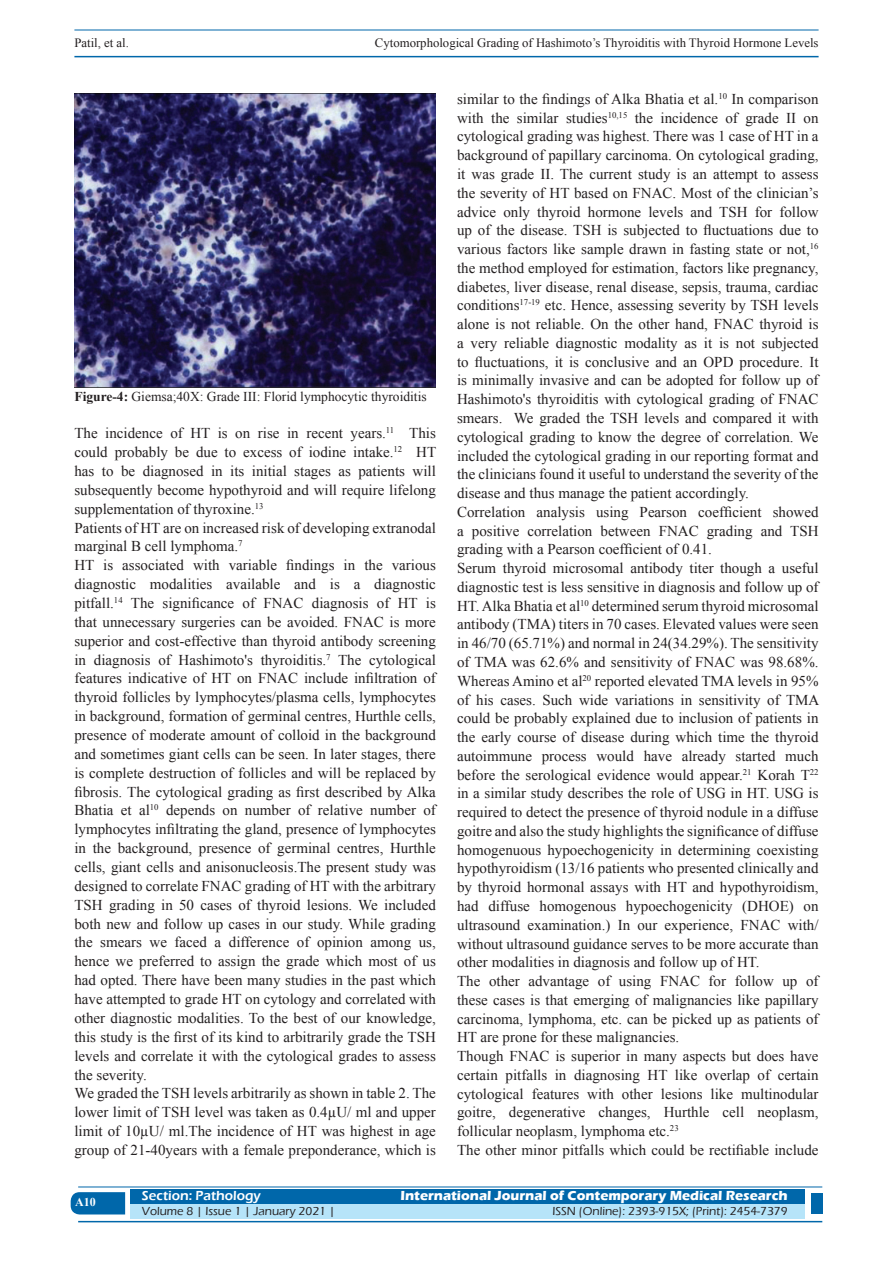
<style>
.page{position:relative;width:893px;height:1263px;background:#fff}
.page>*{position:absolute;margin:0;border:0;box-sizing:border-box;transform-origin:0 0}
.TX_New{font:15px/18.8px "Times New Roman";color:#231f20;text-align:justify}
.Legend{font:13.5px "Times New Roman";color:#231f20}
.t1{font:700 13.5px "Eras ITC";color:#fff}
.t2{font:600 13.5px "Eras ITC";color:#fff}
.t3{font:12.75px "Times New Roman";color:#231f20}
.t4{font:500 12px "Eras ITC";color:#231f20}
.t5{font:700 12px "Times New Roman";color:#fff}
.s1{font-weight:700}
</style>
<div class="page">
<hr style="left:74px;top:30px;width:745px;height:1px;background:#0067aa">
<hr style="left:74px;top:56px;width:745px;height:1px;background:#0067aa">
<svg style="left:71px;top:1192px;width:54px;height:22px"></svg>
<div style="left:130px;top:1189px;width:674px;height:15px;background:#0067aa"></div>
<div style="left:130px;top:1204px;width:674px;height:15px;background:#b6e4f9"></div>
<hr style="left:78px;top:1186px;width:744px;height:1px;background:#0067aa">
<hr style="left:78px;top:1221px;width:744px;height:1px;background:#0067aa">
<div style="left:811px;top:1193px;width:11px;height:21px;background:#0067aa"></div>
<img style="left:74px;top:94px;width:362px;height:293px">
<p class="t3" style="left:74px;top:35px;width:56px">Patil, et al.</p>
<p class="t3" style="left:375px;top:35px;width:445px">Cytomorphological Grading of Hashimoto’s Thyroiditis with Thyroid Hormone Levels</p>
<p class="Legend" style="left:74px;top:388px;width:354px"><span class="s1">Figure-4:</span> Giemsa;40X: Grade III: Florid lymphocytic thyroiditis</p>
<p class="TX_New" style="left:74px;top:423px;width:363px">The incidence of HT is on rise in recent years.<sup>11</sup> This could probably be due to excess of iodine intake.<sup>12</sup> HT has to be diagnosed in its initial stages as patients will subsequently become hypothyroid and will require lifelong supplementation of thyroxine.<sup>13</sup></p>
<p class="TX_New" style="left:74px;top:518px;width:363px">Patients of HT are on increased risk of developing extranodal marginal B cell lymphoma.<sup>7</sup></p>
<p class="TX_New" style="left:74px;top:555px;width:363px">HT is associated with variable findings in the various diagnostic modalities available and is a diagnostic pitfall.<sup>14</sup> The significance of FNAC diagnosis of HT is that unnecessary surgeries can be avoided. FNAC is more superior and cost-effective than thyroid antibody screening in diagnosis of Hashimoto's thyroiditis.<sup>7</sup> The cytological features indicative of HT on FNAC include infiltration of thyroid follicles by lymphocytes/plasma cells, lymphocytes in background, formation of germinal centres, Hurthle cells, presence of moderate amount of colloid in the background and sometimes giant cells can be seen. In later stages, there is complete destruction of follicles and will be replaced by fibrosis. The cytological grading as first described by Alka Bhatia et al<sup>10</sup> depends on number of relative number of lymphocytes infiltrating the gland, presence of lymphocytes in the background, presence of germinal centres, Hurthle cells, giant cells and anisonucleosis.The present study was designed to correlate FNAC grading of HT with the arbitrary TSH grading in 50 cases of thyroid lesions. We included both new and follow up cases in our study. While grading the smears we faced a difference of opinion among us, hence we preferred to assign the grade which most of us had opted. There have been many studies in the past which have attempted to grade HT on cytology and correlated with other diagnostic modalities. To the best of our knowledge, this study is the first of its kind to arbitrarily grade the TSH levels and correlate it with the cytological grades to assess the severity.</p>
<p class="TX_New" style="left:74px;top:1084px;width:363px">We graded the TSH levels arbitrarily as shown in table 2. The lower limit of TSH level was taken as 0.4µU/ ml and upper limit of 10µU/ ml.The incidence of HT was highest in age group of 21-40years with a female preponderance, which is</p>
<p class="TX_New" style="left:457px;top:89px;width:363px">similar to the findings of Alka Bhatia et al.<sup>10</sup> In comparison with the similar studies<sup>10,15</sup> the incidence of grade II on cytological grading was highest. There was 1 case of HT in a background of papillary carcinoma. On cytological grading, it was grade II. The current study is an attempt to assess the severity of HT based on FNAC. Most of the clinician’s advice only thyroid hormone levels and TSH for follow up of the disease. TSH is subjected to fluctuations due to various factors like sample drawn in fasting state or not,<sup>16 </sup>the method employed for estimation, factors like pregnancy, diabetes, liver disease, renal disease, sepsis, trauma, cardiac conditions<sup>17-19</sup> etc. Hence, assessing severity by TSH levels alone is not reliable. On the other hand, FNAC thyroid is a very reliable diagnostic modality as it is not subjected to fluctuations, it is conclusive and an OPD procedure. It is minimally invasive and can be adopted for follow up of Hashimoto's thyroiditis with cytological grading of FNAC smears. We graded the TSH levels and compared it with cytological grading to know the degree of correlation. We included the cytological grading in our reporting format and the clinicians found it useful to understand the severity of the disease and thus manage the patient accordingly.</p>
<p class="TX_New" style="left:457px;top:502px;width:363px">Correlation analysis using Pearson coefficient showed a positive correlation between FNAC grading and TSH grading with a Pearson coefficient of 0.41.</p>
<p class="TX_New" style="left:457px;top:558px;width:364px">Serum thyroid microsomal antibody titer though a useful diagnostic test is less sensitive in diagnosis and follow up of HT. Alka Bhatia et al<sup>10</sup> determined serum thyroid microsomal antibody (TMA) titers in 70 cases. Elevated values were seen in 46/70 (65.71%) and normal in 24(34.29%). The sensitivity of TMA was 62.6% and sensitivity of FNAC was 98.68%.<br>Whereas Amino et al<sup>20</sup> reported elevated TMA levels in 95% of his cases. Such wide variations in sensitivity of TMA could be probably explained due to inclusion of patients in the early course of disease during which time the thyroid autoimmune process would have already started much before the serological evidence would appear.<sup>21</sup> Korah T<sup>22 </sup>in a similar study describes the role of USG in HT. USG is required to detect the presence of thyroid nodule in a diffuse goitre and also the study highlights the significance of diffuse homogenuous hypoechogenicity in determining coexisting hypothyroidism (13/16 patients who presented clinically and by thyroid hormonal assays with HT and hypothyroidism, had diffuse homogenous hypoechogenicity (DHOE) on ultrasound examination.) In our experience, FNAC with/ without ultrasound guidance serves to be more accurate than other modalities in diagnosis and follow up of HT.</p>
<p class="TX_New" style="left:457px;top:971px;width:363px">The other advantage of using FNAC for follow up of these cases is that emerging of malignancies like papillary carcinoma, lymphoma, etc. can be picked up as patients of HT are prone for these malignancies.</p>
<p class="TX_New" style="left:457px;top:1046px;width:363px">Though FNAC is superior in many aspects but does have certain pitfalls in diagnosing HT like overlap of certain cytological features with other lesions like multinodular goitre, degenerative changes, Hurthle cell neoplasm, follicular neoplasm, lymphoma etc.<sup>23</sup></p>
<p class="TX_New" style="left:457px;top:1140px;width:363px">The other minor pitfalls which could be rectifiable include</p>
<h4 class="t5" style="left:75px;top:1194px;width:22px">A10</h4>
<p class="t2" style="left:142px;top:1188px;width:120px">Section: Pathology</p>
<p class="t1" style="left:400px;top:1188px;width:389px">International Journal of Contemporary Medical Research</p>
<p class="t4" style="left:142px;top:1204px;width:195px">Volume 8 | Issue 1 | January 2021 |</p>
<p class="t4" style="left:552px;top:1204px;width:237px">ISSN (Online): 2393-915X; (Print): 2454-7379</p>
</div>
